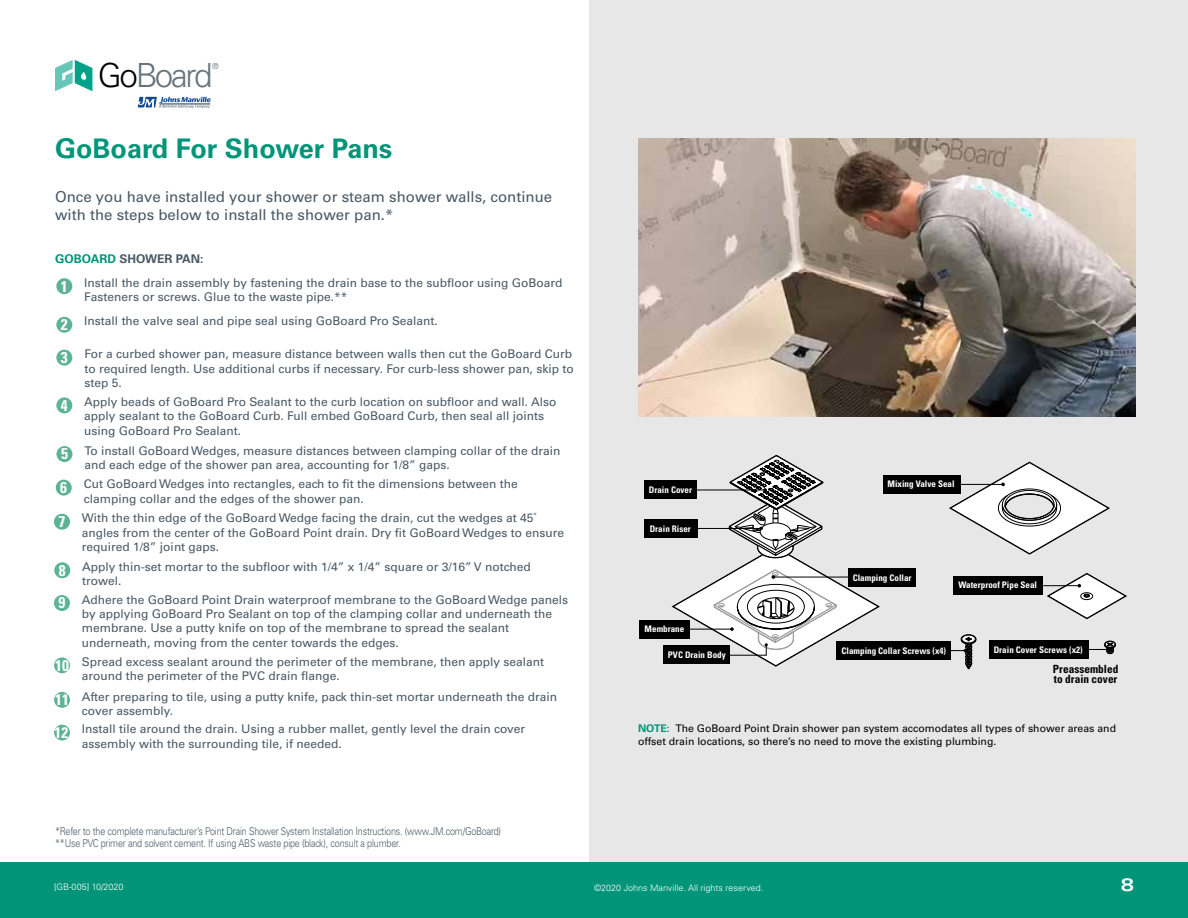
<style>
.page{position:relative;width:1188px;height:918px;background:#fff}
.page>*{position:absolute;margin:0;border:0;box-sizing:border-box;transform-origin:0 0}
.t1{font:300 33.3px "Univers LT Std";letter-spacing:-.07em;color:#68737a}
.t2{font:700 27px "Univers LT Std";color:#009579}
.t3{font:700 expanded 18px "Univers LT Std";color:#fff}
.t4{font:700 condensed 15.6px "Univers LT Std";color:#fff}
.t5{font:15px/18px "Univers LT Std";color:#495965}
.t6{font:12px/14.4px "Univers LT Std";color:#495965}
.t7{font:700 condensed 11.25px/10.2px "Univers LT Std";color:#000}
.t8{font:300 10.8px/12px "Univers LT Std";letter-spacing:-.02em;color:#495965;scale:.83 1}
.t9{font:10.5px/12.6px "Univers LT Std";color:#000}
.t10{font:700 condensed 9px "Univers LT Std";color:#fff}
.t11{font:300 9px "Univers LT Std";color:#fff}
.t12{font:300 8.25px "Univers LT Std";color:#68737a}
.s1{color:#000}
.s2{font-weight:700;color:#009579}
.s3{font-weight:700}
.s4{font-weight:700;font-stretch:condensed;font-size:15.6px;color:#fff}
.s5{font-weight:700;font-stretch:condensed;font-size:15.45px;color:#fff}
.s6{font-weight:700;font-stretch:condensed;font-size:15.3px;color:#fff}
</style>
<div class="page">
<div style="left:590px;top:0;width:598px;height:918px;background:#e7e7e7"></div>
<div style="left:0;top:863px;width:1188px;height:55px;background:#009579"></div>
<svg style="left:55px;top:60px;width:37px;height:31px"></svg>
<svg style="left:138px;top:97px;width:73px;height:11px"></svg>
<hr style="left:159px;top:104px;width:51px;height:1px;background:#68737a">
<div style="left:56px;top:278px;width:16px;height:16px;background:#5cb397;border-radius:50%"></div>
<div style="left:56px;top:317px;width:16px;height:16px;background:#5cb397;border-radius:50%"></div>
<div style="left:56px;top:350px;width:16px;height:16px;background:#5cb397;border-radius:50%"></div>
<div style="left:56px;top:397px;width:16px;height:16px;background:#5cb397;border-radius:50%"></div>
<div style="left:57px;top:446px;width:15px;height:16px;background:#5cb397;border-radius:50%"></div>
<img style="left:638px;top:138px;width:497px;height:279px">
<div style="left:849px;top:568px;width:67px;height:18px;background:#000"></div>
<div style="left:837px;top:641px;width:114px;height:19px;background:#000"></div>
<svg style="left:951px;top:634px;width:26px;height:36px"></svg>
<div style="left:644px;top:481px;width:53px;height:18px;background:#000"></div>
<div style="left:644px;top:519px;width:54px;height:19px;background:#000"></div>
<div style="left:883px;top:475px;width:78px;height:19px;background:#000"></div>
<svg style="left:949px;top:461px;width:161px;height:94px"></svg>
<div style="left:639px;top:620px;width:50px;height:18px;background:#000"></div>
<div style="left:663px;top:645px;width:67px;height:19px;background:#000"></div>
<hr style="left:1043px;top:585px;width:36px;height:1px;background:#000">
<div style="left:954px;top:576px;width:89px;height:19px;background:#000"></div>
<svg style="left:1045px;top:573px;width:82px;height:47px"></svg>
<div style="left:989px;top:640px;width:99px;height:19px;background:#000"></div>
<svg style="left:1088px;top:640px;width:28px;height:15px"></svg>
<svg style="left:670px;top:455px;width:212px;height:212px"></svg>
<div style="left:56px;top:480px;width:16px;height:16px;background:#5cb397;border-radius:50%"></div>
<div style="left:54px;top:514px;width:16px;height:16px;background:#5cb397;border-radius:50%"></div>
<div style="left:54px;top:562px;width:16px;height:16px;background:#5cb397;border-radius:50%"></div>
<div style="left:54px;top:595px;width:16px;height:16px;background:#5cb397;border-radius:50%"></div>
<div style="left:54px;top:657px;width:16px;height:16px;background:#5cb397;border-radius:50%"></div>
<div style="left:54px;top:692px;width:16px;height:16px;background:#5cb397;border-radius:50%"></div>
<div style="left:54px;top:725px;width:16px;height:16px;background:#5cb397;border-radius:50%"></div>
<h1 class="t1" style="left:98px;top:55px;width:116px"><span class="s1">Go</span>Board</h1>
<p class="t12" style="left:212px;top:61px;width:8px">®</p>
<h2 class="t2" style="left:55px;top:132px;width:339px">GoBoard For Shower Pans</h2>
<p class="t5" style="left:55px;top:188px;width:499px">Once you have installed your shower or steam shower walls, continue with the steps below to install the shower pan.*</p>
<p class="t6" style="left:84px;top:247px;width:480px;line-height:23.5px;text-indent:-29px"><span class="s2">GOBOARD</span> <span class="s3">SHOWER PAN:<br></span>Install the drain assembly by fastening the drain base to the subfloor using GoBoard</p>
<p class="t6" style="left:84px;top:290px;width:265px">Fasteners or screws. Glue to the waste pipe.**</p>
<h3 class="t4" style="left:61px;top:276px;width:8px">1</h3>
<p class="t6" style="left:61px;top:314px;width:379px"><span class="s4">2</span> Install the valve seal and pipe seal using GoBoard Pro Sealant.</p>
<h3 class="t4" style="left:61px;top:348px;width:8px">3</h3>
<p class="t6" style="left:84px;top:395px;width:474px;text-indent:-23px"><span class="s4">4</span> Apply beads of GoBoard Pro Sealant to the curb location on subfloor and wall. Also apply sealant to the GoBoard Curb. Full embed GoBoard Curb, then seal all joints using GoBoard Pro Sealant.</p>
<p class="t6" style="left:84px;top:347px;width:491px">For a curbed shower pan, measure distance between walls then cut the GoBoard Curb to required length. Use additional curbs if necessary. For curb-less shower pan, skip to step 5.</p>
<p class="t6" style="left:84px;top:443px;width:478px;text-indent:-23px"><span class="s4">5</span> To install GoBoard Wedges, measure distances between clamping collar of the drain and each edge of the shower pan area, accounting for 1/8” gaps.</p>
<p class="t6" style="left:84px;top:477px;width:435px;text-indent:-23px"><span class="s4">6</span> Cut GoBoard Wedges into rectangles, each to fit the dimensions between the clamping collar and the edges of the shower pan.</p>
<p class="t6" style="left:82px;top:511px;width:484px;text-indent:-23px"><span class="s4">7</span> With the thin edge of the GoBoard Wedge facing the drain, cut the wedges at 45˚ angles from the center of the GoBoard Point drain. Dry fit GoBoard Wedges to ensure required 1/8” joint gaps.</p>
<p class="t6" style="left:82px;top:559px;width:450px;text-indent:-23px"><span class="s4">8</span> Apply thin-set mortar to the subfloor with 1/4” x 1/4” square or 3/16” V notched trowel.</p>
<p class="t6" style="left:82px;top:592px;width:488px;text-indent:-23px"><span class="s4">9</span> Adhere the GoBoard Point Drain waterproof membrane to the GoBoard Wedge panels by applying GoBoard Pro Sealant on top of the clamping collar and underneath the membrane. Use a putty knife on top of the membrane to spread the sealant underneath, moving from the center towards the edges.</p>
<p class="t6" style="left:82px;top:655px;width:464px;text-indent:-27px"><span class="s5">10</span> Spread excess sealant around the perimeter of the membrane, then apply sealant around the perimeter of the PVC drain flange.</p>
<p class="t6" style="left:82px;top:689px;width:477px;text-indent:-27px"><span class="s5">11</span> After preparing to tile, using a putty knife, pack thin-set mortar underneath the drain cover assembly.</p>
<p class="t6" style="left:82px;top:722px;width:445px;text-indent:-27px"><span class="s6">12</span> Install tile around the drain. Using a rubber mallet, gently level the drain cover assembly with the surrounding tile, if needed.</p>
<p class="t8" style="left:55px;top:825px;width:539px">*Refer to the complete manufacturer’s Point Drain Shower System Installation Instructions. (www.JM.com/GoBoard) **Use PVC primer and solvent cement. If using ABS waste pipe (black), consult a plumber.</p>
<p class="t10" style="left:649px;top:484px;width:45px">Drain Cover</p>
<p class="t10" style="left:650px;top:523px;width:43px">Drain Riser</p>
<p class="t10" style="left:645px;top:623px;width:41px">Membrane</p>
<p class="t10" style="left:668px;top:649px;width:59px">PVC Drain Body</p>
<p class="t10" style="left:888px;top:478px;width:69px">Mixing Valve Seal</p>
<p class="t10" style="left:853px;top:572px;width:60px">Clamping Collar</p>
<p class="t10" style="left:958px;top:580px;width:80px">Waterproof Pipe Seal</p>
<p class="t10" style="left:842px;top:645px;width:106px">Clamping Collar Screws (x4)</p>
<p class="t10" style="left:994px;top:644px;width:91px">Drain Cover Screws (x2)</p>
<p class="t7" style="left:1053px;top:664px;width:67px">Preassembled to drain cover</p>
<p class="t9" style="left:638px;top:722px;width:480px"><span class="s2">NOTE:</span> The GoBoard Point Drain shower pan system accomodates all types of shower areas and offset drain locations, so there’s no need to move the existing plumbing.</p>
<p class="t11" style="left:54px;top:881px;width:71px">[GB-005] 10/2020</p>
<p class="t11" style="left:594px;top:882px;width:171px">©2020 Johns Manville. All rights reserved.</p>
<h3 class="t3" style="left:1121px;top:875px;width:15px">8</h3>
</div>
